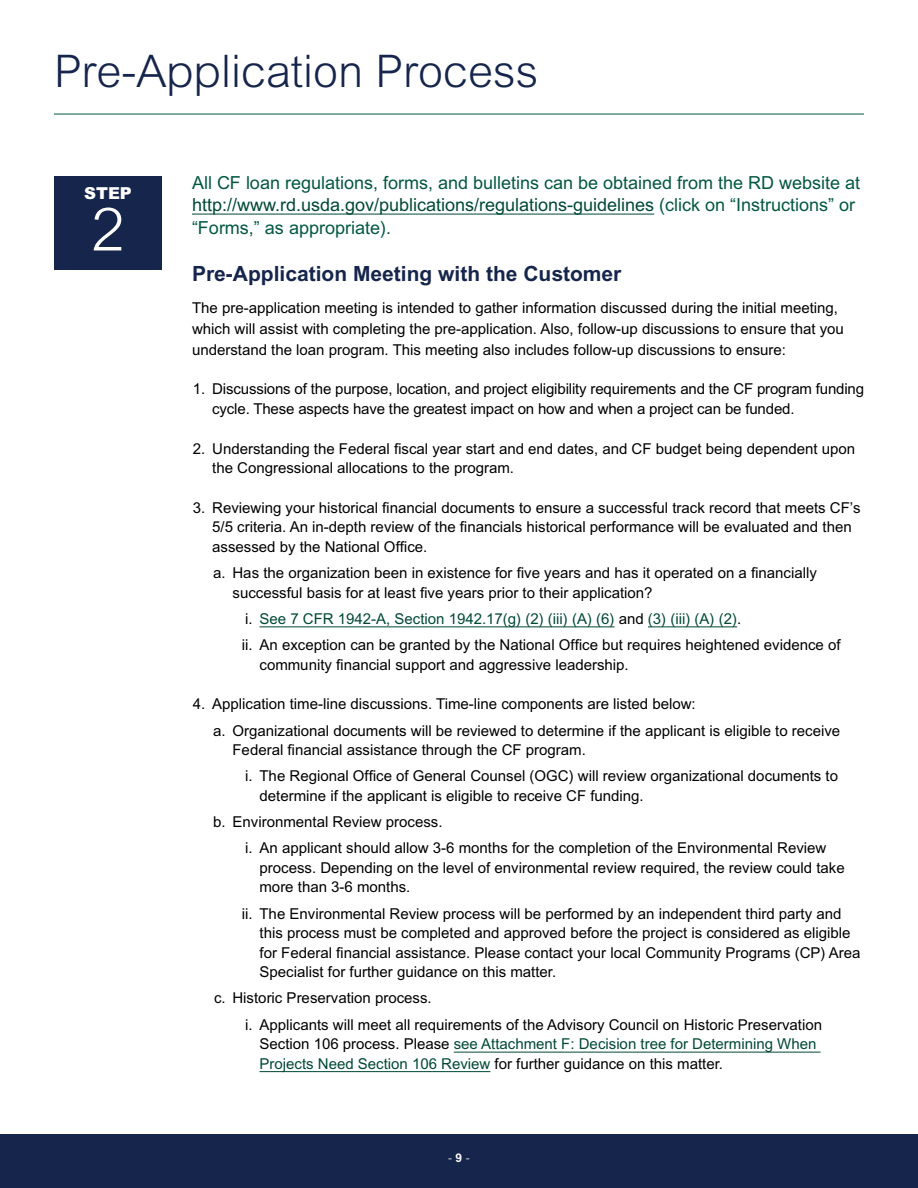
<style>
.page{position:relative;width:918px;height:1188px;background:#fff}
.page>*{position:absolute;margin:0;border:0;box-sizing:border-box;transform-origin:0 0}
.Paragraph_Step{font:300 60px "Arial MT Std";color:#fff}
.H1_Rule{font:300 45px "Arial MT Std";color:#16254c}
.t1{font:700 21px "Arial MT Std";color:#16254c}
.t2{font:18px/22.5px "Arial MT Std";color:#035841}
.Paragraph_Step-2{font:900 16.5px "Arial MT Std";color:#fff}
.t3{font:15px/19.5px "Arial MT Std";color:#000}
.t4{font:15px "Arial MT Std";color:#004935}
.t5{font:300 12px "Arial MT Std";color:#fff}
.s1{color:#004935}
.s2{color:#000}
.s3{font-weight:700}
</style>
<div class="page">
<div style="left:0;top:1134px;width:918px;height:54px;background:#16254c"></div>
<hr style="left:54px;top:114px;width:810px;height:1px;background:#035841">
<div style="left:54px;top:176px;width:108px;height:94px;background:#16254c"></div>
<hr style="left:192px;top:214px;width:462px;height:1px;background:#004935">
<hr style="left:260px;top:626px;width:355px;height:1px;background:#004935">
<hr style="left:648px;top:626px;width:89px;height:1px;background:#004935">
<hr style="left:454px;top:1052px;width:367px;height:1px;background:#004935">
<hr style="left:260px;top:1071px;width:230px;height:1px;background:#004935">
<h1 class="H1_Rule" style="left:54px;top:45px;width:486px">Pre-Application Process</h1>
<p class="Paragraph_Step-2" style="left:84px;top:183px;width:49px">STEP</p>
<p class="Paragraph_Step" style="left:91px;top:195px;width:35px">2</p>
<p class="t2" style="left:192px;top:171px;width:670px">All CF loan regulations, forms, and bulletins can be obtained from the RD website at <span class="s1">http://www.rd.usda.gov/publications/regulations-guidelines</span> (click on “Instructions” or “Forms,” as appropriate).</p>
<h2 class="t1" style="left:192px;top:261px;width:431px">Pre-Application Meeting with the Customer</h2>
<p class="t3" style="left:192px;top:297px;width:653px;line-height:21px">The pre-application meeting is intended to gather information discussed during the initial meeting, which will assist with completing the pre-application. Also, follow-up discussions to ensure that you understand the loan program. This meeting also includes follow-up discussions to ensure:</p>
<p class="t3" style="left:212px;top:379px;width:653px;text-indent:-19px">1. Discussions of the purpose, location, and project eligibility requirements and the CF program funding cycle. These aspects have the greatest impact on how and when a project can be funded.</p>
<p class="t3" style="left:212px;top:439px;width:644px;text-indent:-19px">2. Understanding the Federal fiscal year start and end dates, and CF budget being dependent upon the Congressional allocations to the program.</p>
<p class="t3" style="left:212px;top:498px;width:650px;text-indent:-19px">3. Reviewing your historical financial documents to ensure a successful track record that meets CF’s<br>5/5 criteria. An in-depth review of the financials historical performance will be evaluated and then assessed by the National Office.</p>
<p class="t3" style="left:232px;top:563px;width:586px;text-indent:-19px">a. Has the organization been in existence for five years and has it operated on a financially successful basis for at least five years prior to their application?</p>
<p class="t4" style="left:245px;top:610px;width:498px"><span class="s2">i.</span> See 7 CFR 1942-A, Section 1942.17(g) (2) (iii) (A) (6) <span class="s2">and</span> (3) (iii) (A) (2)<span class="s2">.</span></p>
<p class="t3" style="left:260px;top:635px;width:583px;text-indent:-18px">ii. An exception can be granted by the National Office but requires heightened evidence of community financial support and aggressive leadership.</p>
<p class="t3" style="left:193px;top:694px;width:504px">4. Application time-line discussions. Time-line components are listed below:</p>
<p class="t3" style="left:232px;top:721px;width:609px;text-indent:-19px">a. Organizational documents will be reviewed to determine if the applicant is eligible to receive<br>Federal financial assistance through the CF program.</p>
<p class="t3" style="left:260px;top:766px;width:580px;text-indent:-14px">i. The Regional Office of General Counsel (OGC) will review organizational documents to determine if the applicant is eligible to receive CF funding.</p>
<p class="t3" style="left:213px;top:812px;width:231px">b. Environmental Review process.</p>
<p class="t3" style="left:260px;top:838px;width:587px;text-indent:-14px">i. An applicant should allow 3-6 months for the completion of the Environmental Review process. Depending on the level of environmental review required, the review could take more than 3-6 months.</p>
<p class="t3" style="left:260px;top:904px;width:603px;text-indent:-18px">ii. The Environmental Review process will be performed by an independent third party and this process must be completed and approved before the project is considered as eligible for Federal financial assistance. Please contact your local Community Programs (CP) Area Specialist for further guidance on this matter.</p>
<p class="t3" style="left:214px;top:988px;width:219px">c. Historic Preservation process.</p>
<p class="t3" style="left:260px;top:1015px;width:564px;text-indent:-14px">i. Applicants will meet all requirements of the Advisory Council on Historic Preservation<br>Section 106 process. Please <span class="s1">see Attachment F: Decision tree for Determining When<br>Projects Need Section 106 Review</span> for further guidance on this matter.</p>
<p class="t5" style="left:448px;top:1151px;width:23px">- <span class="s3">9</span> -</p>
</div>
